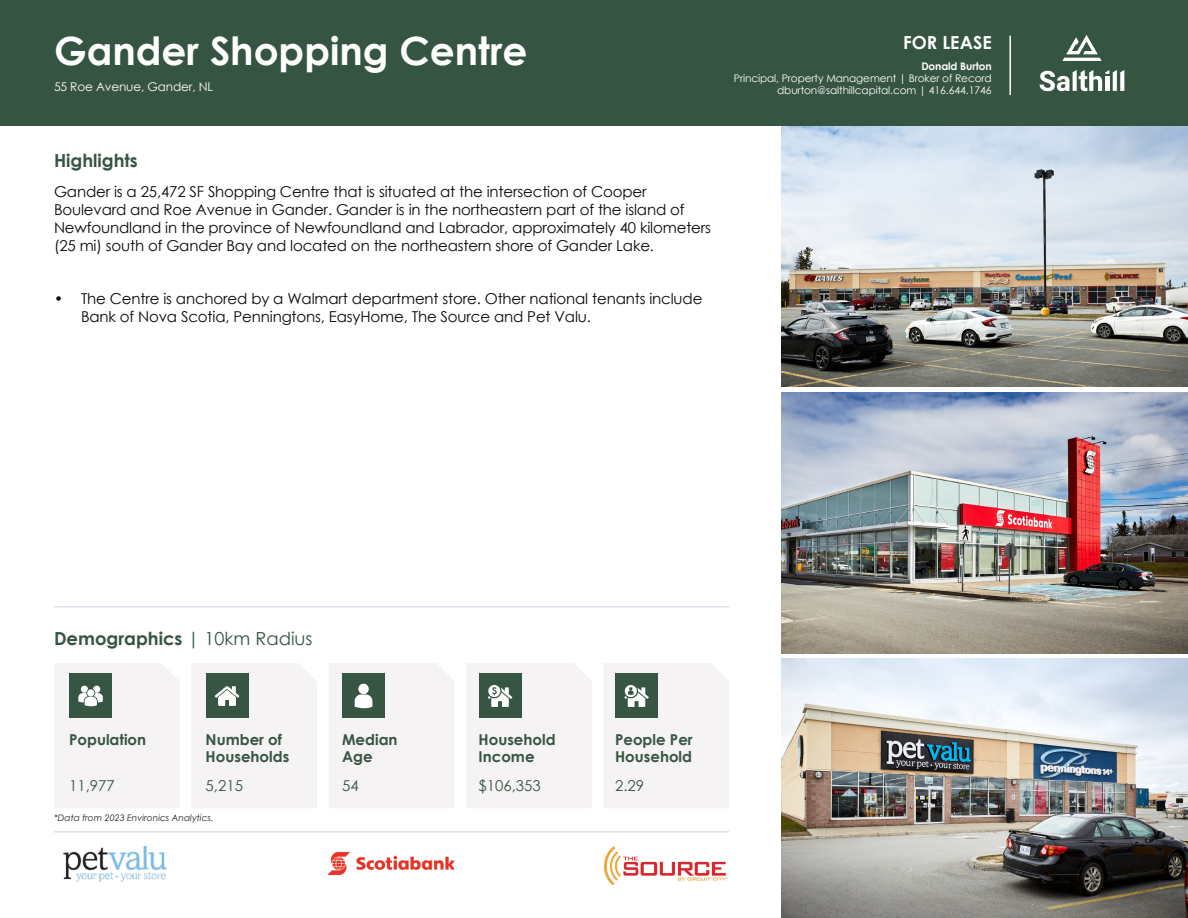
<style>
.page{position:relative;width:1188px;height:918px;background:#fff}
.page>*{position:absolute;margin:0;border:0;box-sizing:border-box;transform-origin:0 0}
.t1{font:700 39px "Century Gothic";color:#fff}
.t2{font:700 18px "Century Gothic";color:#365442}
.t3{font:700 18px "Century Gothic";color:#fff}
.Body_Bullets{font:15px/18px "Century Gothic";letter-spacing:-.01em;color:#0c0806}
.PlaceName{font:700 15px/16.5px "Century Gothic";color:#385543}
.PlaceName-2{font:15px "Century Gothic";color:#385543}
.t4{font:12px "Century Gothic";letter-spacing:-.01em;color:#fff}
.t5{font:10.5px "Century Gothic";letter-spacing:-.01em;color:#fff}
.t6{font:700 10.5px "Century Gothic";letter-spacing:-.01em;color:#fff}
.t7{font:italic 9px "Century Gothic";color:#231f20}
.s1{font-weight:400}
</style>
<div class="page">
<img style="left:782px;top:125px;width:406px;height:262px">
<div style="left:0;top:0;width:1188px;height:125px;background:#365442"></div>
<img style="left:782px;top:392px;width:406px;height:261px">
<img style="left:782px;top:659px;width:406px;height:259px">
<hr style="left:54px;top:831px;width:675px;height:2px;background:#dae1ea">
<hr style="left:54px;top:606px;width:675px;height:2px;background:#dae1ea">
<svg style="left:54px;top:663px;width:125px;height:145px"></svg>
<svg style="left:467px;top:663px;width:124px;height:145px"></svg>
<svg style="left:192px;top:663px;width:125px;height:145px"></svg>
<svg style="left:604px;top:663px;width:125px;height:145px"></svg>
<svg style="left:329px;top:663px;width:125px;height:145px"></svg>
<div style="left:358px;top:684px;width:11px;height:10px;background:#fff;border-radius:50%"></div>
<img style="left:63px;top:846px;width:105px;height:36px">
<img style="left:329px;top:851px;width:125px;height:25px">
<img style="left:605px;top:846px;width:123px;height:39px">
<hr style="left:1009px;top:36px;width:2px;height:59px;background:#fff">
<svg style="left:1062px;top:35px;width:40px;height:26px"></svg>
<svg style="left:1040px;top:70px;width:84px;height:21px"></svg>
<p class="t1" style="left:54px;top:21px;width:475px">Gander Shopping Centre</p>
<p class="t4" style="left:54px;top:78px;width:161px">55 Roe Avenue, Gander, NL</p>
<p class="t2" style="left:54px;top:146px;width:85px">Highlights</p>
<p class="Body_Bullets" style="left:54px;top:182px;width:659px">Gander is a 25,472 SF Shopping Centre that is situated at the intersection of Cooper Boulevard and Roe Avenue in Gander. Gander is in the northeastern part of the island of Newfoundland in the province of Newfoundland and Labrador, approximately 40 kilometers (25 mi) south of Gander Bay and located on the northeastern shore of Gander Lake.</p>
<p class="Body_Bullets" style="left:81px;top:290px;width:623px;text-indent:-27px">• The Centre is anchored by a Walmart department store. Other national tenants include<br>Bank of Nova Scotia, Penningtons, EasyHome, The Source and Pet Valu.</p>
<p class="t3" style="left:903px;top:29px;width:90px">FOR LEASE</p>
<p class="t6" style="left:921px;top:58px;width:72px">Donald Burton</p>
<p class="t5" style="left:734px;top:70px;width:259px">Principal, Property Management | Broker of Record</p>
<p class="t5" style="left:777px;top:82px;width:216px">dburton@salthillcapital.com | 416.644.1746</p>
<p class="t2" style="left:54px;top:625px;width:260px">Demographics <span class="s1">| 10km Radius</span></p>
<p class="PlaceName" style="left:69px;top:731px;width:79px">Population</p>
<p class="PlaceName-2" style="left:69px;top:775px;width:47px">11,977</p>
<p class="PlaceName" style="left:206px;top:731px;width:85px">Number of<br>Households</p>
<p class="PlaceName-2" style="left:206px;top:775px;width:39px">5,215</p>
<p class="t7" style="left:54px;top:812px;width:161px">*Data from 2023 Environics Analytics.</p>
<p class="PlaceName" style="left:342px;top:731px;width:57px">Median</p>
<p class="PlaceName" style="left:342px;top:747px;width:32px">Age</p>
<p class="PlaceName-2" style="left:342px;top:775px;width:18px">54</p>
<p class="PlaceName" style="left:479px;top:731px;width:79px">Household<br>Income</p>
<p class="PlaceName-2" style="left:479px;top:775px;width:64px">$106,353</p>
<p class="PlaceName" style="left:615px;top:731px;width:79px">People Per<br>Household</p>
<p class="PlaceName-2" style="left:615px;top:775px;width:31px">2.29</p>
</div>
